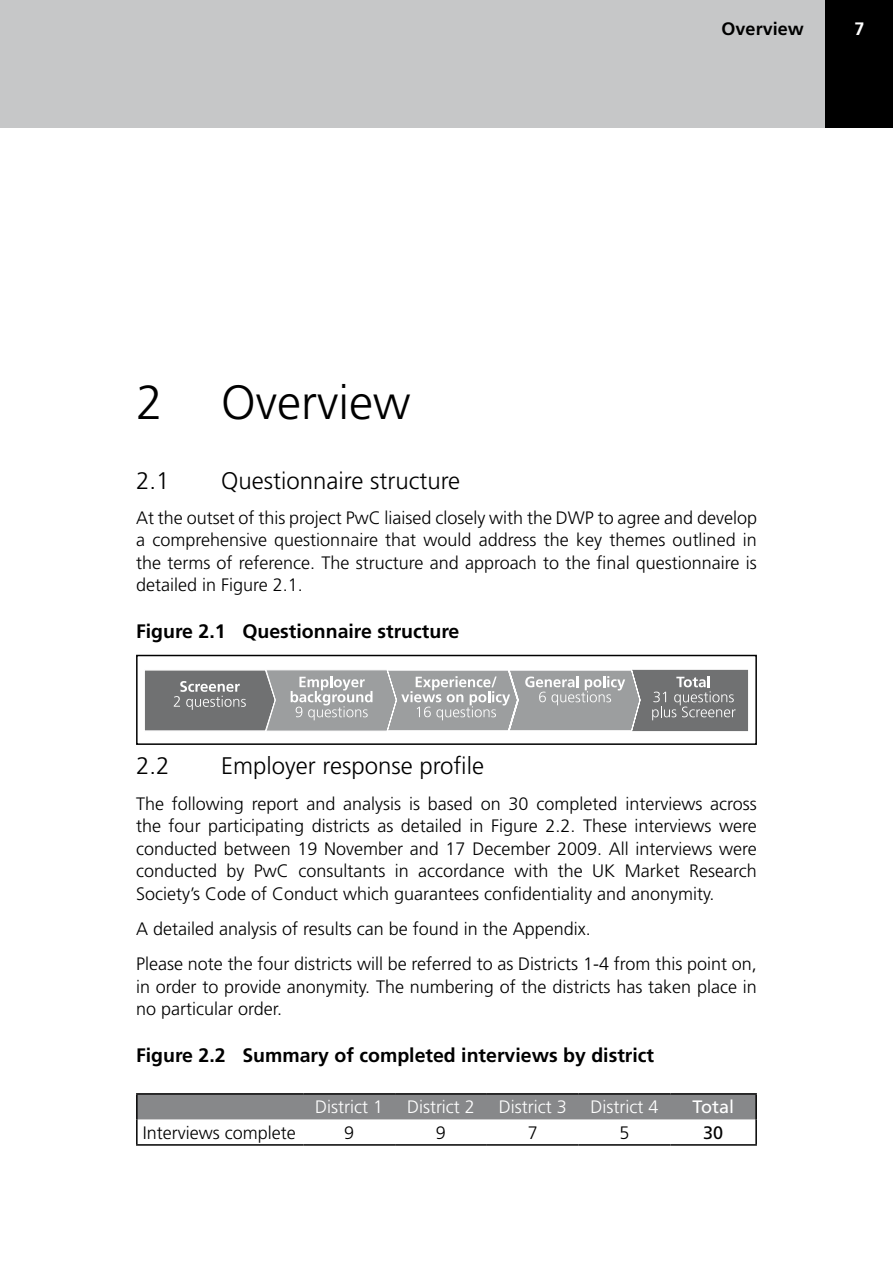
<style>
.page{position:relative;width:893px;height:1263px;background:#fff}
.page>*{position:absolute;margin:0;border:0;box-sizing:border-box;transform-origin:0 0}
.t1{font:300 48px "Frutiger LT";color:#000}
.t2{font:300 24px "Frutiger LT";color:#000}
.t3{font:700 19.5px "Frutiger LT";color:#000}
.t4{font:300 18px/22.5px "Frutiger LT";color:#000;text-align:justify}
.t5{font:300 18px "Frutiger LT";color:#fff}
.t6{font:700 18px "Frutiger LT";color:#000}
.t7{font:18px "Frutiger LT";color:#fff}
.t8{font:18px "Frutiger LT";color:#000}
.t9{font:700 18px "Frutiger LT";color:#fff}
</style>
<div class="page">
<div style="left:825px;top:0;width:68px;height:128px;background:#000"></div>
<div style="left:0;top:0;width:825px;height:128px;background:#c6c7c8"></div>
<div style="left:138px;top:1095px;width:617px;height:24px;background:#87888a"></div>
<hr style="left:136px;top:1093px;width:167px;height:2px;background:#000">
<hr style="left:136px;top:1095px;width:2px;height:24px;background:#000">
<hr style="left:303px;top:1093px;width:92px;height:2px;background:#000">
<hr style="left:395px;top:1093px;width:92px;height:2px;background:#000">
<hr style="left:487px;top:1093px;width:92px;height:2px;background:#000">
<hr style="left:579px;top:1093px;width:91px;height:2px;background:#000">
<hr style="left:670px;top:1093px;width:87px;height:2px;background:#000">
<hr style="left:755px;top:1095px;width:2px;height:24px;background:#000">
<hr style="left:136px;top:1119px;width:2px;height:25px;background:#000">
<hr style="left:755px;top:1119px;width:2px;height:25px;background:#000">
<hr style="left:136px;top:1144px;width:167px;height:2px;background:#000">
<hr style="left:303px;top:1144px;width:92px;height:2px;background:#000">
<hr style="left:395px;top:1144px;width:92px;height:2px;background:#000">
<hr style="left:487px;top:1144px;width:92px;height:2px;background:#000">
<hr style="left:579px;top:1144px;width:91px;height:2px;background:#000">
<hr style="left:670px;top:1144px;width:87px;height:2px;background:#000">
<svg style="left:145px;top:669px;width:603px;height:63px;background:#9c9d9e"></svg>
<div style="left:136px;top:655px;width:621px;height:90px;border:2px solid #000"></div>
<p class="t6" style="left:722px;top:18px;width:84px">Overview</p>
<p class="t9" style="left:854px;top:18px;width:12px">7</p>
<h1 class="t1" style="left:136px;top:375px;width:276px">2 Overview</h1>
<h2 class="t2" style="left:136px;top:467px;width:35px">2.1</h2>
<h2 class="t2" style="left:221px;top:467px;width:241px">Questionnaire structure</h2>
<p class="t4" style="left:136px;top:507px;width:622px">At the outset of this project PwC liaised closely with the DWP to agree and develop a comprehensive questionnaire that would address the key themes outlined in the terms of reference. The structure and approach to the final questionnaire is detailed in Figure 2.1.</p>
<p class="t3" style="left:136px;top:619px;width:325px">Figure 2.1 Questionnaire structure</p>
<h2 class="t2" style="left:136px;top:752px;width:35px">2.2</h2>
<h2 class="t2" style="left:221px;top:752px;width:265px">Employer response profile</h2>
<p class="t4" style="left:136px;top:792px;width:622px">The following report and analysis is based on 30 completed interviews across the four participating districts as detailed in Figure 2.2. These interviews were conducted between 19 November and 17 December 2009. All interviews were conducted by PwC consultants in accordance with the UK Market Research Society’s Code of Conduct which guarantees confidentiality and anonymity.</p>
<p class="t4" style="left:136px;top:911px;width:622px;line-height:35.2px">A detailed analysis of results can be found in the Appendix.<br>Please note the four districts will be referred to as Districts 1-4 from this point on,</p>
<p class="t4" style="left:136px;top:975px;width:622px">in order to provide anonymity. The numbering of the districts has taken place in no particular order.</p>
<p class="t3" style="left:136px;top:1043px;width:520px">Figure 2.2 Summary of completed interviews by district</p>
<p class="t5" style="left:315px;top:1097px;width:69px">District 1</p>
<p class="t5" style="left:407px;top:1097px;width:69px">District 2</p>
<p class="t5" style="left:499px;top:1097px;width:69px">District 3</p>
<p class="t5" style="left:590px;top:1097px;width:69px">District 4</p>
<p class="t7" style="left:692px;top:1096px;width:43px">Total</p>
<p class="t4" style="left:143px;top:1122px;width:154px">Interviews complete</p>
<p class="t4" style="left:344px;top:1122px;width:12px">9</p>
<p class="t4" style="left:436px;top:1122px;width:12px">9</p>
<p class="t4" style="left:528px;top:1122px;width:12px">7</p>
<p class="t4" style="left:619px;top:1122px;width:12px">5</p>
<p class="t8" style="left:703px;top:1122px;width:22px">30</p>
</div>
